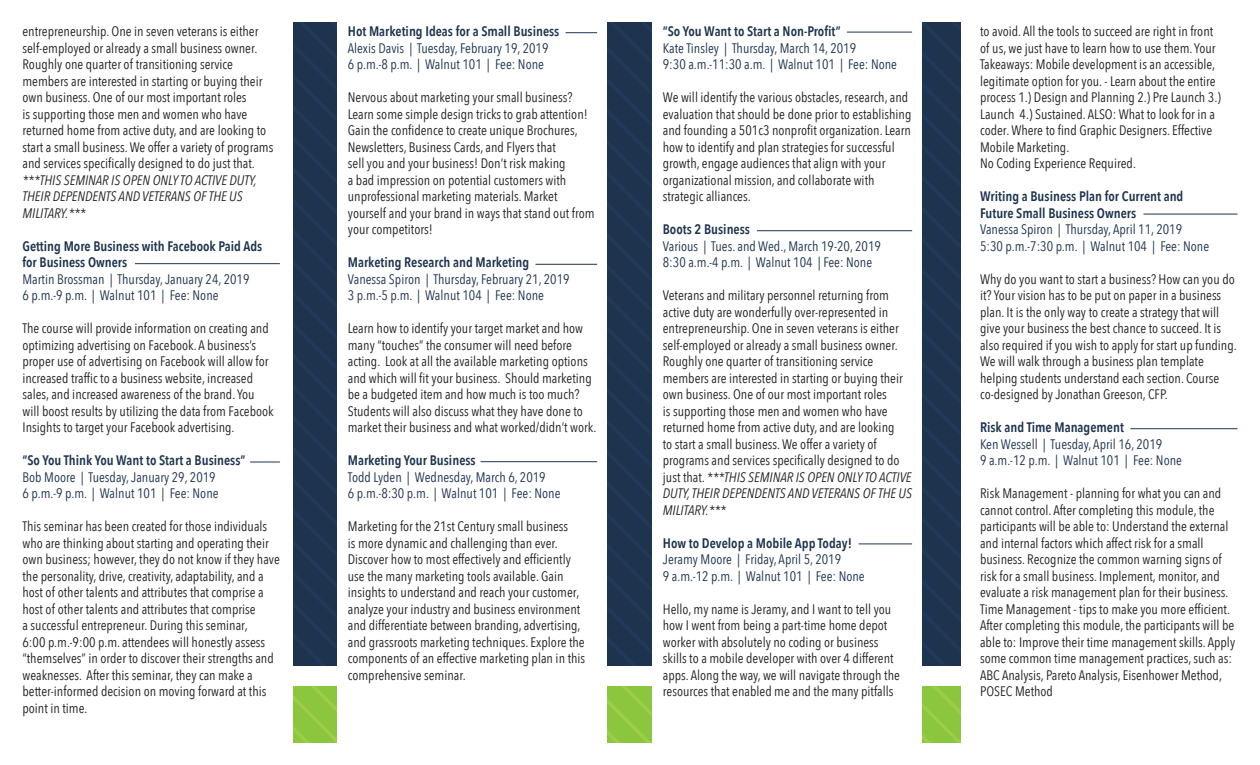
<style>
.page{position:relative;width:1260px;height:765px;background:#fff}
.page>*{position:absolute;margin:0;border:0;box-sizing:border-box;transform-origin:0 0}
.t1{font:13.75px/16.5px "Avenir Next Condensed";color:#231f20}
.t2{font:13.75px "Avenir Next Condensed";color:#1d334e}
.t3{font:600 13.75px "Avenir Next Condensed";color:#1d334e}
.s1{font-style:italic}
</style>
<div class="page">
<svg style="left:293px;top:716px;width:359px;height:27px;background:#8ec741"></svg>
<svg style="left:293px;top:42px;width:668px;height:674px;background:#334a59"></svg>
<svg style="left:608px;top:22px;width:353px;height:414px;background:#1d344f"></svg>
<div style="left:652px;top:7px;width:270px;height:752px;background:#fff"></div>
<div style="left:338px;top:7px;width:270px;height:752px;background:#fff"></div>
<hr style="left:135px;top:263px;width:145px;height:1px;background:#1d334e">
<hr style="left:250px;top:462px;width:30px;height:1px;background:#1d334e">
<hr style="left:481px;top:461px;width:116px;height:1px;background:#1d334e">
<hr style="left:859px;top:544px;width:53px;height:1px;background:#1d334e">
<hr style="left:1130px;top:428px;width:108px;height:1px;background:#1d334e">
<hr style="left:535px;top:264px;width:62px;height:1px;background:#1d334e">
<hr style="left:566px;top:32px;width:31px;height:1px;background:#1d334e">
<hr style="left:757px;top:230px;width:155px;height:1px;background:#1d334e">
<hr style="left:847px;top:32px;width:65px;height:1px;background:#1d334e">
<hr style="left:1143px;top:214px;width:95px;height:1px;background:#1d334e">
<p class="t1" style="left:22px;top:23px;width:252px">entrepreneurship. One in seven veterans is either self-employed or already a small business owner.<br>Roughly one quarter of transitioning service members are interested in starting or buying their own business. One of our most important roles<br>is supporting those men and women who have returned home from active duty, and are looking to start a small business. We offer a variety of programs and services specifically designed to do just that. <span class="s1">***THIS SEMINAR IS OPEN ONLY TO ACTIVE DUTY, THEIR DEPENDENTS AND VETERANS OF THE US MILITARY.***</span></p>
<p class="t3" style="left:22px;top:234px;width:241px">Getting More Business with Facebook Paid Ads</p>
<p class="t3" style="left:22px;top:251px;width:106px">for Business Owners</p>
<p class="t2" style="left:22px;top:267px;width:229px">Martin Brossman | Thursday, January 24, 2019</p>
<p class="t2" style="left:22px;top:284px;width:198px">6 p.m.-9 p.m. | Walnut 101 | Fee: None</p>
<p class="t1" style="left:22px;top:320px;width:253px">The course will provide information on creating and optimizing advertising on Facebook. A business’s proper use of advertising on Facebook will allow for increased traffic to a business website, increased sales, and increased awareness of the brand. You will boost results by utilizing the data from Facebook Insights to target your Facebook advertising.</p>
<p class="t3" style="left:22px;top:449px;width:224px">“So You Think You Want to Start a Business”</p>
<p class="t2" style="left:22px;top:465px;width:195px">Bob Moore | Tuesday, January 29, 2019</p>
<p class="t2" style="left:22px;top:482px;width:198px">6 p.m.-9 p.m. | Walnut 101 | Fee: None</p>
<p class="t1" style="left:22px;top:518px;width:259px">This seminar has been created for those individuals who are thinking about starting and operating their own business; however, they do not know if they have the personality, drive, creativity, adaptability, and a host of other talents and attributes that comprise a host of other talents and attributes that comprise<br>a successful entrepreneur. During this seminar,<br>6:00 p.m.-9:00 p.m. attendees will honestly assess “themselves” in order to discover their strengths and weaknesses. After this seminar, they can make a better-informed decision on moving forward at this point in time.</p>
<p class="t3" style="left:348px;top:20px;width:213px">Hot Marketing Ideas for a Small Business</p>
<p class="t2" style="left:348px;top:36px;width:202px">Alexis Davis | Tuesday, February 19, 2019</p>
<p class="t2" style="left:348px;top:53px;width:198px">6 p.m.-8 p.m. | Walnut 101 | Fee: None</p>
<p class="t1" style="left:348px;top:89px;width:248px">Nervous about marketing your small business?<br>Learn some simple design tricks to grab attention!<br>Gain the confidence to create unique Brochures, Newsletters, Business Cards, and Flyers that<br>sell you and your business! Don’t risk making<br>a bad impression on potential customers with unprofessional marketing materials. Market yourself and your brand in ways that stand out from your competitors!</p>
<p class="t3" style="left:348px;top:251px;width:183px">Marketing Research and Marketing</p>
<p class="t2" style="left:348px;top:267px;width:223px">Vanessa Spiron | Thursday, February 21, 2019</p>
<p class="t2" style="left:348px;top:284px;width:198px">3 p.m.-5 p.m. | Walnut 104 | Fee: None</p>
<p class="t1" style="left:348px;top:320px;width:250px">Learn how to identify your target market and how many “touches” the consumer will need before acting. Look at all the available marketing options and which will fit your business. Should marketing be a budgeted item and how much is too much?<br>Students will also discuss what they have done to market their business and what worked/didn’t work.</p>
<p class="t3" style="left:348px;top:449px;width:129px">Marketing Your Business</p>
<p class="t2" style="left:348px;top:465px;width:199px">Todd Lyden | Wednesday, March 6, 2019</p>
<p class="t2" style="left:348px;top:482px;width:214px">6 p.m.-8:30 p.m. | Walnut 101 | Fee: None</p>
<p class="t1" style="left:348px;top:518px;width:239px">Marketing for the 21st Century small business<br>is more dynamic and challenging than ever.<br>Discover how to most effectively and efficiently use the many marketing tools available. Gain insights to understand and reach your customer, analyze your industry and business environment and differentiate between branding, advertising, and grassroots marketing techniques. Explore the components of an effective marketing plan in this comprehensive seminar.</p>
<p class="t3" style="left:663px;top:20px;width:179px">“So You Want to Start a Non-Profit”</p>
<p class="t2" style="left:663px;top:36px;width:195px">Kate Tinsley | Thursday, March 14, 2019</p>
<p class="t2" style="left:663px;top:53px;width:236px">9:30 a.m.-11:30 a.m. | Walnut 101 | Fee: None</p>
<p class="t1" style="left:663px;top:89px;width:250px">We will identify the various obstacles, research, and evaluation that should be done prior to establishing and founding a 501c3 nonprofit organization. Learn how to identify and plan strategies for successful growth, engage audiences that align with your organizational mission, and collaborate with strategic alliances.</p>
<p class="t3" style="left:663px;top:218px;width:89px">Boots 2 Business</p>
<p class="t2" style="left:663px;top:234px;width:220px">Various | Tues. and Wed., March 19-20, 2019</p>
<p class="t2" style="left:663px;top:251px;width:211px">8:30 a.m.-4 p.m. | Walnut 104 | Fee: None</p>
<p class="t1" style="left:663px;top:287px;width:251px">Veterans and military personnel returning from active duty are wonderfully over-represented in entrepreneurship. One in seven veterans is either self-employed or already a small business owner.<br>Roughly one quarter of transitioning service members are interested in starting or buying their own business. One of our most important roles<br>is supporting those men and women who have returned home from active duty, and are looking<br>to start a small business. We offer a variety of programs and services specifically designed to do just that. <span class="s1">***THIS SEMINAR IS OPEN ONLY TO ACTIVE DUTY, THEIR DEPENDENTS AND VETERANS OF THE US MILITARY.***</span></p>
<p class="t3" style="left:663px;top:531px;width:191px">How to Develop a Mobile App Today!</p>
<p class="t2" style="left:663px;top:548px;width:180px">Jeramy Moore | Friday, April 5, 2019</p>
<p class="t2" style="left:663px;top:564px;width:203px">9 a.m.-12 p.m. | Walnut 101 | Fee: None</p>
<p class="t1" style="left:663px;top:600px;width:239px">Hello, my name is Jeramy, and I want to tell you how I went from being a part-time home depot worker with absolutely no coding or business skills to a mobile developer with over 4 different apps. Along the way, we will navigate through the resources that enabled me and the many pitfalls</p>
<p class="t1" style="left:980px;top:23px;width:242px">to avoid. All the tools to succeed are right in front of us, we just have to learn how to use them. Your Takeaways: Mobile development is an accessible, legitimate option for you. - Learn about the entire process 1.) Design and Planning 2.) Pre Launch 3.)<br>Launch 4.) Sustained. ALSO: What to look for in a coder. Where to find Graphic Designers. Effective Mobile Marketing.</p>
<p class="t1" style="left:980px;top:155px;width:157px">No Coding Experience Required.</p>
<p class="t3" style="left:980px;top:185px;width:205px">Writing a Business Plan for Current and</p>
<p class="t3" style="left:980px;top:201px;width:158px">Future Small Business Owners</p>
<p class="t2" style="left:980px;top:218px;width:204px">Vanessa Spiron | Thursday, April 11, 2019</p>
<p class="t2" style="left:980px;top:234px;width:231px">5:30 p.m.-7:30 p.m. | Walnut 104 | Fee: None</p>
<p class="t1" style="left:980px;top:270px;width:258px">Why do you want to start a business? How can you do it? Your vision has to be put on paper in a business plan. It is the only way to create a strategy that will give your business the best chance to succeed. It is also required if you wish to apply for start up funding.<br>We will walk through a business plan template helping students understand each section. Course co-designed by Jonathan Greeson, CFP.</p>
<p class="t3" style="left:980px;top:416px;width:145px">Risk and Time Management</p>
<p class="t2" style="left:980px;top:432px;width:184px">Ken Wessell | Tuesday, April 16, 2019</p>
<p class="t2" style="left:980px;top:449px;width:203px">9 a.m.-12 p.m. | Walnut 101 | Fee: None</p>
<p class="t1" style="left:980px;top:485px;width:257px">Risk Management - planning for what you can and cannot control. After completing this module, the participants will be able to: Understand the external and internal factors which affect risk for a small business. Recognize the common warning signs of risk for a small business. Implement, monitor, and evaluate a risk management plan for their business.<br>Time Management - tips to make you more efficient.<br>After completing this module, the participants will be able to: Improve their time management skills. Apply some common time management practices, such as:<br>ABC Analysis, Pareto Analysis, Eisenhower Method, POSEC Method</p>
</div>
